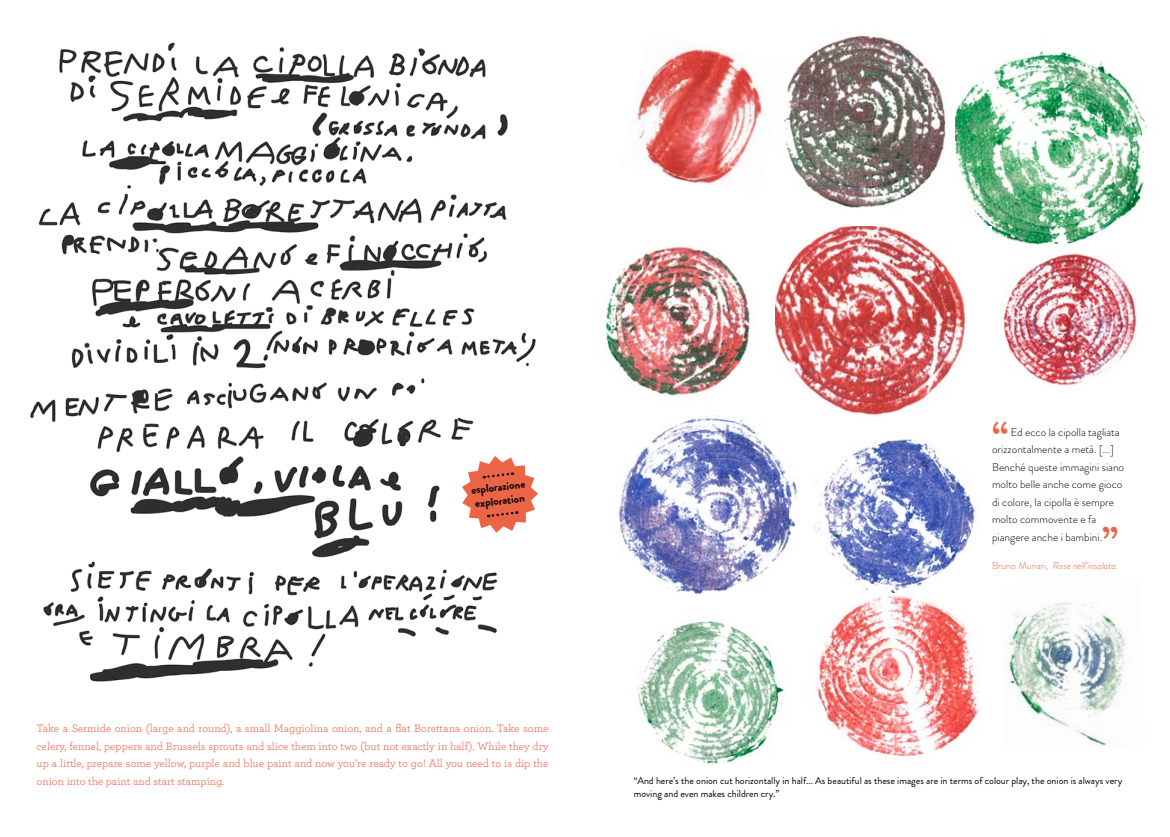
<style>
.page{position:relative;width:1170px;height:837px;background:#fff}
.page>*{position:absolute;margin:0;border:0;box-sizing:border-box;transform-origin:0 0}
.t1{font:700 41.25px "Brandon Grotesque";color:#ec6446}
.t2{font:11.25px/17.4px "Archer";color:#ec6446;text-align:justify}
.t3{font:300 11.25px/17.4px "Brandon Grotesque";color:#000}
.t4{font:700 11.25px/13.8px "Brandon Grotesque";color:#000}
.t5{font:10px/12.5px "Brandon Grotesque";color:#000}
.t6{font:italic 300 10px "Brandon Grotesque";color:#ec6446}
.s1{font-style:normal}
</style>
<div class="page">
<img style="left:955px;top:51px;width:192px;height:194px">
<img style="left:814px;top:439px;width:161px;height:154px">
<img style="left:605px;top:246px;width:146px;height:150px">
<img style="left:787px;top:35px;width:159px;height:173px">
<img style="left:636px;top:49px;width:151px;height:135px">
<img style="left:775px;top:227px;width:216px;height:188px">
<img style="left:1003px;top:253px;width:134px;height:133px">
<img style="left:1008px;top:602px;width:119px;height:144px">
<img style="left:618px;top:403px;width:180px;height:194px">
<img style="left:637px;top:620px;width:148px;height:144px">
<img style="left:817px;top:595px;width:162px;height:162px">
<img style="left:30px;top:42px;width:506px;height:640px">
<svg style="left:462px;top:456px;width:76px;height:76px"></svg>
<p class="t4" style="left:470px;top:483px;width:56px;rotate:-7deg">esplorazione exploration</p>
<p class="t2" style="left:37px;top:719px;width:513px">Take a Sermide onion (large and round), a small Maggiolina onion, and a flat Borettana onion. Take some celery, fennel, peppers and Brussels sprouts and slice them into two (but not exactly in half). While they dry up a little, prepare some yellow, purple and blue paint and now you’re ready to go! All you need to is dip the onion into the paint and start stamping.</p>
<h1 class="t1" style="left:991px;top:408px;width:18px">“</h1>
<p class="t3" style="left:991px;top:423px;width:134px;text-indent:19px">Ed ecco la cipolla tagliata orizzontalmente a metà. [...]<br>Benché queste immagini siano molto belle anche come gioco di colore, la cipolla è sempre molto commovente e fa piangere anche i bambini.</p>
<h1 class="t1" style="left:1102px;top:512px;width:18px">”</h1>
<p class="t6" style="left:991px;top:558px;width:125px"><span class="s1">Bruno Munari,</span> Rose nell’insalata</p>
<p class="t5" style="left:633px;top:774px;width:490px">“And here’s the onion cut horizontally in half... As beautiful as these images are in terms of colour play, the onion is always very moving and even makes children cry.”</p>
</div>
